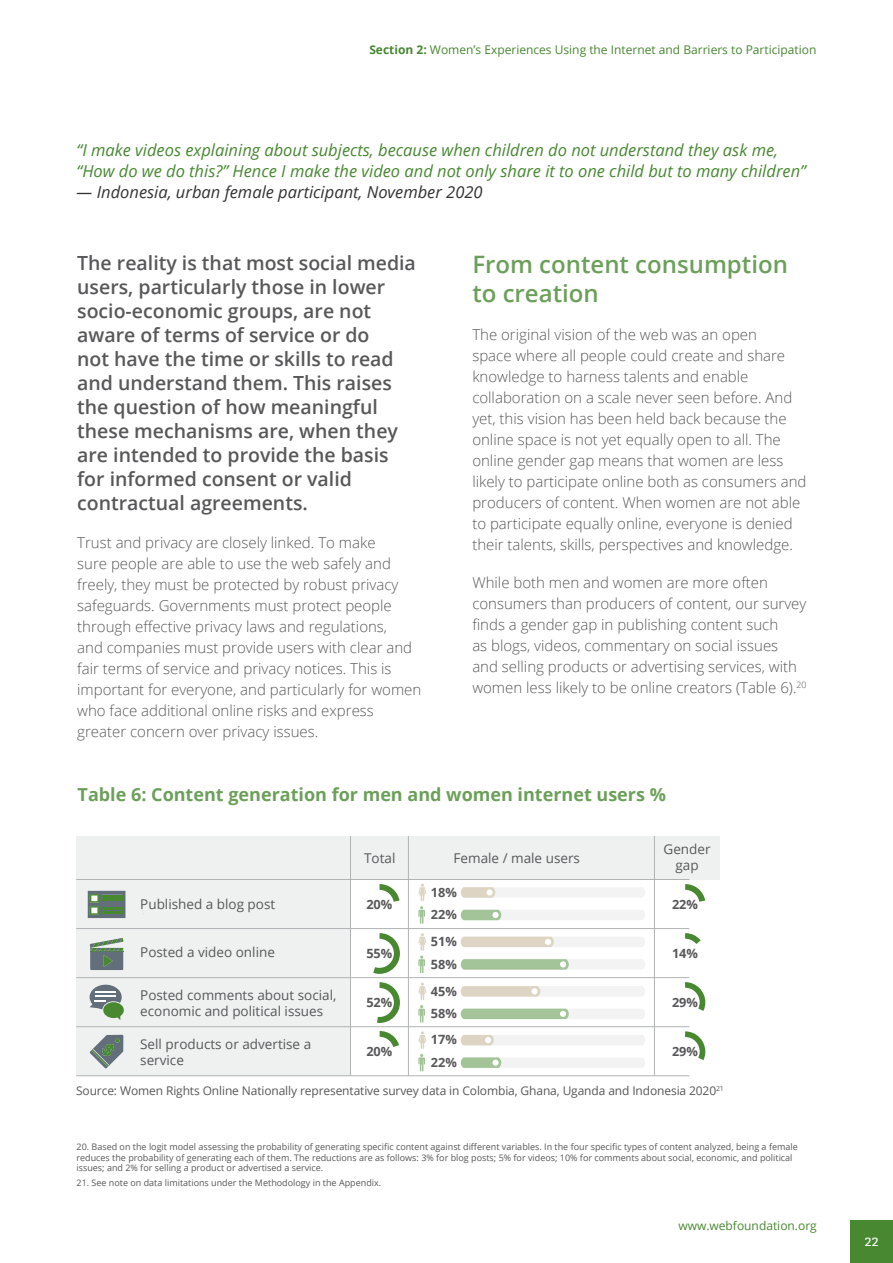
<style>
.page{position:relative;width:893px;height:1263px;background:#fff}
.page>*{position:absolute;margin:0;border:0;box-sizing:border-box;transform-origin:0 0}
.t1{font:600 24px/28.5px "Open Sans";color:#6ca05a}
.t2{font:600 19.5px/24px "Open Sans";color:#58585a}
.t3{font:700 18px "Open Sans";color:#6ca05a}
.t4{font:italic 16.5px/21px "Open Sans";color:#478831}
.t5{font:italic 16.5px "Open Sans";color:#333}
.t6{font:300 15px/21px "Open Sans";color:#58585a}
.t7{font:13.5px/16.2px "Open Sans";color:#58585a}
.t8{font:700 12.75px/22.5px "Open Sans";color:#58585a}
.t9{font:12px "Open Sans";letter-spacing:-.01em;color:#58585a}
.t10{font:12px "Open Sans";color:#478831}
.t11{font:12px "Bitter";color:#fff}
.t12{font:9px/10.8px "Open Sans";color:#58585a}
.s1{font-weight:700}
</style>
<div class="page">
<div style="left:850px;top:1220px;width:43px;height:43px;background:#478831"></div>
<svg style="left:379px;top:1031px;width:20px;height:16px"></svg>
<svg style="left:377px;top:982px;width:23px;height:41px"></svg>
<div style="left:76px;top:836px;width:643px;height:44px;background:#eff0f0"></div>
<div style="left:76px;top:878px;width:275px;height:198px;background:#eff0f0"></div>
<hr style="left:350px;top:836px;width:1px;height:239px;background:#b1b3b4">
<hr style="left:408px;top:836px;width:1px;height:240px;background:#b1b3b4">
<hr style="left:654px;top:836px;width:1px;height:240px;background:#b1b3b4">
<hr style="left:76px;top:928px;width:613px;height:1px;background:#b1b3b4">
<hr style="left:76px;top:879px;width:613px;height:1px;background:#b1b3b4">
<hr style="left:76px;top:977px;width:613px;height:1px;background:#b1b3b4">
<hr style="left:76px;top:1026px;width:613px;height:1px;background:#b1b3b4">
<hr style="left:76px;top:1075px;width:613px;height:1px;background:#b1b3b4">
<svg style="left:461px;top:887px;width:184px;height:11px"></svg>
<div style="left:486px;top:889px;width:7px;height:6px;background:#fff;border-radius:50%"></div>
<svg style="left:461px;top:910px;width:184px;height:10px"></svg>
<div style="left:492px;top:912px;width:7px;height:6px;background:#fff;border-radius:50%"></div>
<svg style="left:418px;top:884px;width:8px;height:40px"></svg>
<svg style="left:461px;top:1035px;width:184px;height:10px"></svg>
<svg style="left:461px;top:1057px;width:184px;height:11px"></svg>
<div style="left:492px;top:1059px;width:7px;height:7px;background:#fff;border-radius:50%"></div>
<svg style="left:418px;top:1031px;width:8px;height:40px"></svg>
<svg style="left:461px;top:937px;width:184px;height:10px"></svg>
<svg style="left:461px;top:959px;width:184px;height:11px"></svg>
<svg style="left:418px;top:933px;width:8px;height:40px"></svg>
<svg style="left:461px;top:986px;width:184px;height:10px"></svg>
<div style="left:531px;top:988px;width:7px;height:6px;background:#fff;border-radius:50%"></div>
<svg style="left:461px;top:1009px;width:184px;height:10px"></svg>
<svg style="left:418px;top:982px;width:8px;height:40px"></svg>
<svg style="left:379px;top:884px;width:21px;height:18px"></svg>
<div style="left:365px;top:890px;width:29px;height:29px;background:#fff;border-radius:50%"></div>
<svg style="left:373px;top:933px;width:27px;height:41px"></svg>
<div style="left:365px;top:939px;width:29px;height:29px;background:#fff;border-radius:50%"></div>
<div style="left:365px;top:988px;width:29px;height:29px;background:#fff;border-radius:50%"></div>
<div style="left:365px;top:1037px;width:29px;height:29px;background:#fff;border-radius:50%"></div>
<svg style="left:685px;top:884px;width:21px;height:18px"></svg>
<div style="left:671px;top:890px;width:29px;height:29px;background:#fff;border-radius:50%"></div>
<svg style="left:685px;top:982px;width:20px;height:29px"></svg>
<div style="left:671px;top:988px;width:29px;height:29px;background:#fff;border-radius:50%"></div>
<svg style="left:685px;top:933px;width:16px;height:11px"></svg>
<div style="left:671px;top:939px;width:29px;height:29px;background:#fff;border-radius:50%"></div>
<svg style="left:685px;top:1031px;width:20px;height:29px"></svg>
<div style="left:671px;top:1037px;width:29px;height:29px;background:#fff;border-radius:50%"></div>
<svg style="left:90px;top:1035px;width:33px;height:33px"></svg>
<svg style="left:89px;top:985px;width:35px;height:35px"></svg>
<svg style="left:88px;top:891px;width:37px;height:27px"></svg>
<svg style="left:90px;top:938px;width:34px;height:32px"></svg>
<p class="t10" style="left:369px;top:41px;width:449px"><span class="s1">Section 2:</span> Women’s Experiences Using the Internet and Barriers to Participation</p>
<p class="t4" style="left:77px;top:139px;width:731px">“I make videos explaining about subjects, because when children do not understand they ask me, “How do we do this?” Hence I make the video and not only share it to one child but to many children”</p>
<p class="t5" style="left:77px;top:181px;width:408px">— Indonesia, urban female participant, November 2020</p>
<p class="t2" style="left:77px;top:251px;width:340px">The reality is that most social media users, particularly those in lower socio-economic groups, are not aware of terms of service or do<br>not have the time or skills to read and understand them. This raises the question of how meaningful these mechanisms are, when they are intended to provide the basis for informed consent or valid contractual agreements.</p>
<p class="t6" style="left:77px;top:532px;width:346px">Trust and privacy are closely linked. To make<br>sure people are able to use the web safely and freely, they must be protected by robust privacy safeguards. Governments must protect people through effective privacy laws and regulations,<br>and companies must provide users with clear and fair terms of service and privacy notices. This is important for everyone, and particularly for women who face additional online risks and express greater concern over privacy issues.</p>
<h1 class="t1" style="left:472px;top:250px;width:317px">From content consumption to creation</h1>
<p class="t6" style="left:472px;top:324px;width:336px">The original vision of the web was an open<br>space where all people could create and share knowledge to harness talents and enable collaboration on a scale never seen before. And yet, this vision has been held back because the online space is not yet equally open to all. The online gender gap means that women are less likely to participate online both as consumers and producers of content. When women are not able to participate equally online, everyone is denied their talents, skills, perspectives and knowledge.</p>
<p class="t6" style="left:472px;top:572px;width:336px">While both men and women are more often consumers than producers of content, our survey finds a gender gap in publishing content such<br>as blogs, videos, commentary on social issues and selling products or advertising services, with women less likely to be online creators (Table 6).<sup>20</sup></p>
<p class="t3" style="left:78px;top:781px;width:590px">Table 6: Content generation for men and women internet users %</p>
<p class="t7" style="left:140px;top:895px;width:137px">Published a blog post</p>
<p class="t7" style="left:140px;top:943px;width:136px">Posted a video online</p>
<p class="t7" style="left:140px;top:986px;width:198px">Posted comments about social, economic and political issues</p>
<p class="t7" style="left:140px;top:1036px;width:172px">Sell products or advertise a service</p>
<p class="t7" style="left:364px;top:850px;width:33px">Total</p>
<p class="t7" style="left:454px;top:850px;width:128px">Female / male users</p>
<p class="t7" style="left:664px;top:841px;width:49px;text-align:center">Gender gap</p>
<p class="t8" style="left:366px;top:893px;width:28px">20%</p>
<p class="t8" style="left:366px;top:942px;width:28px">55%</p>
<p class="t8" style="left:366px;top:991px;width:28px">52%</p>
<p class="t8" style="left:366px;top:1040px;width:28px">20%</p>
<p class="t8" style="left:431px;top:880px;width:28px">18%<br>22%</p>
<p class="t8" style="left:431px;top:930px;width:28px">51%<br>58%</p>
<p class="t8" style="left:431px;top:979px;width:28px">45%<br>58%</p>
<p class="t8" style="left:431px;top:1028px;width:28px">17%<br>22%</p>
<p class="t8" style="left:672px;top:893px;width:28px">22%</p>
<p class="t8" style="left:672px;top:942px;width:28px">14%</p>
<p class="t8" style="left:672px;top:991px;width:28px">29%</p>
<p class="t8" style="left:672px;top:1040px;width:28px">29%</p>
<p class="t9" style="left:76px;top:1083px;width:649px">Source: Women Rights Online Nationally representative survey data in Colombia, Ghana, Uganda and Indonesia 2020<sup>21</sup></p>
<p class="t12" style="left:77px;top:1141px;width:723px">20. Based on the logit model assessing the probability of generating specific content against different variables. In the four specific types of content analyzed, being a female reduces the probability of generating each of them. The reductions are as follows: 3% for blog posts; 5% for videos; 10% for comments about social, economic, and political issues; and 2% for selling a product or advertised a service.</p>
<p class="t12" style="left:77px;top:1177px;width:306px">21. See note on data limitations under the Methodology in the Appendix.</p>
<p class="t10" style="left:678px;top:1218px;width:140px">www.webfoundation.org</p>
<p class="t11" style="left:865px;top:1235px;width:15px">22</p>
</div>
